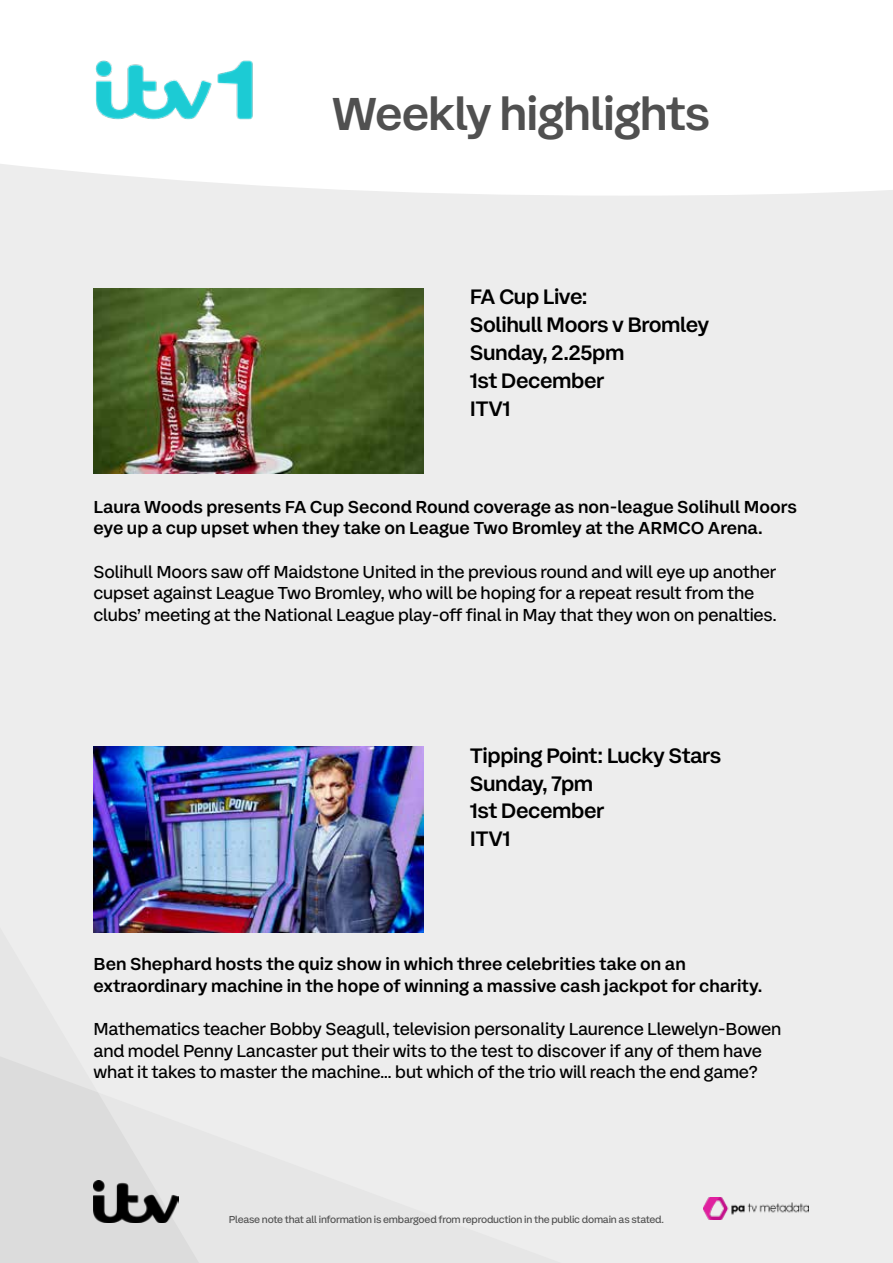
<style>
.page{position:relative;width:893px;height:1263px;background:#ededed}
.page>*{position:absolute;margin:0;border:0;box-sizing:border-box;transform-origin:0 0}
.t1{font:500 48px "ITV Display Sans";letter-spacing:-.02em;color:#505050}
.t2{font:500 21.75px/27.8px "ITV Display Sans";letter-spacing:-.02em;color:#000}
.t3{font:18px/21.6px "ITV Display Sans";letter-spacing:-.01em;color:#000}
.t4{font:500 18px/21.6px "ITV Display Sans";color:#000}
.t5{font:10.5px "ITV Display Sans";letter-spacing:-.02em;color:#505050}
</style>
<div class="page">
<svg style="left:0;top:1056px;width:199px;height:207px"></svg>
<img style="left:94px;top:1180px;width:85px;height:42px">
<div style="left:0;top:0;width:893px;height:196px;background:#fff"></div>
<img style="left:94px;top:57px;width:162px;height:65px">
<img style="left:94px;top:288px;width:329px;height:185px">
<img style="left:94px;top:747px;width:329px;height:185px">
<img style="left:704px;top:1197px;width:104px;height:22px">
<h1 class="t1" style="left:332px;top:83px;width:380px">Weekly highlights</h1>
<p class="t2" style="left:470px;top:283px;width:241px">FA Cup Live:<br>Solihull Moors v Bromley<br>Sunday, 2.25pm<br>1st December<br>ITV1</p>
<p class="t4" style="left:94px;top:496px;width:705px">Laura Woods presents FA Cup Second Round coverage as non-league Solihull Moors eye up a cup upset when they take on League Two Bromley at the ARMCO Arena.</p>
<p class="t3" style="left:94px;top:561px;width:685px">Solihull Moors saw off Maidstone United in the previous round and will eye up another cupset against League Two Bromley, who will be hoping for a repeat result from the clubs’ meeting at the National League play-off final in May that they won on penalties.</p>
<p class="t2" style="left:470px;top:742px;width:253px">Tipping Point: Lucky Stars<br>Sunday, 7pm<br>1st December<br>ITV1</p>
<p class="t4" style="left:94px;top:953px;width:670px">Ben Shephard hosts the quiz show in which three celebrities take on an extraordinary machine in the hope of winning a massive cash jackpot for charity.</p>
<p class="t3" style="left:94px;top:1018px;width:689px">Mathematics teacher Bobby Seagull, television personality Laurence Llewelyn-Bowen and model Penny Lancaster put their wits to the test to discover if any of them have what it takes to master the machine... but which of the trio will reach the end game?</p>
<p class="t5" style="left:229px;top:1212px;width:437px">Please note that all information is embargoed from reproduction in the public domain as stated.</p>
</div>
